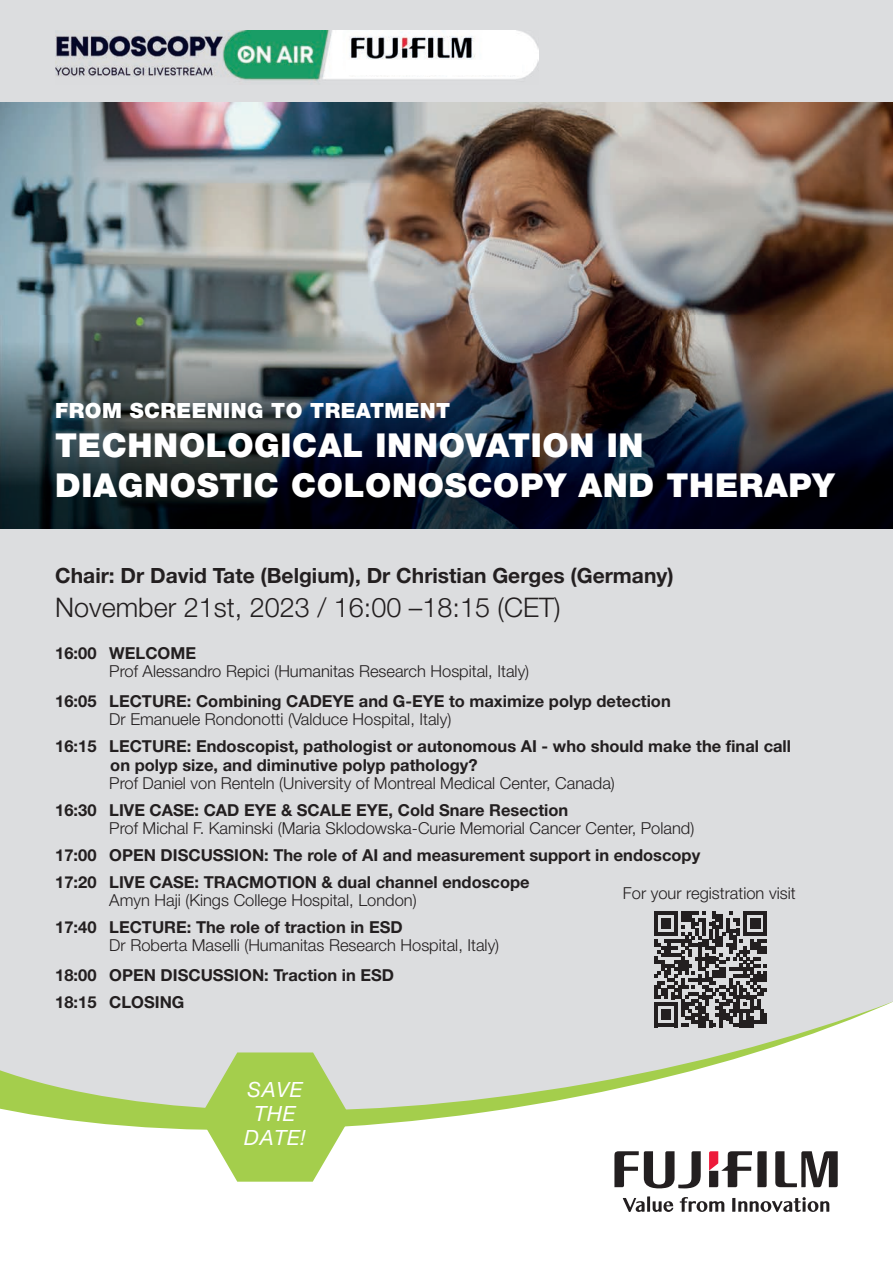
<style>
.page{position:relative;width:893px;height:1263px;background:#fff}
.page>*{position:absolute;margin:0;border:0;box-sizing:border-box;transform-origin:0 0}
.t1{font:900 33px/39.6px "Helvetica Neue LT Pro";letter-spacing:.02em;color:#fff}
.t2{font:300 27px "Helvetica Neue LT Pro";color:#231f20}
.t3{font:700 21px "Helvetica Neue LT Pro";color:#231f20}
.t4{font:900 21px "Helvetica Neue LT Pro";letter-spacing:.02em;color:#fff}
.t5{font:italic 21px/24px "Helvetica Neue LT Pro";letter-spacing:.03em;color:#fff;text-align:center}
.t6{font:700 16.5px/27px "Helvetica Neue LT Pro";color:#231f20}
.t7{font:300 16.5px "Helvetica Neue LT Pro";color:#231f20}
</style>
<div class="page">
<div style="left:0;top:0;width:893px;height:1256px;background:#dcdddf"></div>
<img style="left:0;top:103px;width:893px;height:425px">
<svg style="left:0;top:1001px;width:893px;height:255px;fill:#fff"></svg>
<svg style="left:775px;top:1151px;width:63px;height:36px"></svg>
<svg style="left:614px;top:1151px;width:87px;height:38px"></svg>
<svg style="left:709px;top:1151px;width:58px;height:36px"></svg>
<svg style="left:623px;top:1196px;width:50px;height:16px"></svg>
<svg style="left:680px;top:1197px;width:44px;height:15px"></svg>
<svg style="left:732px;top:1197px;width:97px;height:15px"></svg>
<svg style="left:200px;top:1052px;width:150px;height:130px"></svg>
<img style="left:55px;top:31px;width:484px;height:50px">
<div style="left:346px;top:61px;width:175px;height:14px;background:#fff"></div>
<svg style="left:654px;top:911px;width:113px;height:116px"></svg>
<p class="t4" style="left:55px;top:397px;width:397px">FROM SCREENING TO TREATMENT</p>
<h1 class="t1" style="left:55px;top:425px;width:781px">TECHNOLOGICAL INNOVATION IN<br>DIAGNOSTIC COLONOSCOPY AND THERAPY</h1>
<p class="t3" style="left:55px;top:562px;width:620px">Chair: Dr David Tate (Belgium), Dr Christian Gerges (Germany)</p>
<h2 class="t2" style="left:55px;top:591px;width:507px">November 21st, 2023 / 16:00 –18:15 (CET)</h2>
<p class="t6" style="left:55px;top:639px;width:142px">16:00 WELCOME</p>
<p class="t7" style="left:109px;top:660px;width:421px">Prof Alessandro Repici (Humanitas Research Hospital, Italy)</p>
<p class="t6" style="left:55px;top:687px;width:617px">16:05 LECTURE: Combining CADEYE and G-EYE to maximize polyp detection</p>
<p class="t7" style="left:109px;top:708px;width:344px">Dr Emanuele Rondonotti (Valduce Hospital, Italy)</p>
<p class="t6" style="left:110px;top:735px;width:682px;line-height:19.5px;text-indent:-55px">16:15 LECTURE: Endoscopist, pathologist or autonomous AI - who should make the final call on polyp size, and diminutive polyp pathology?</p>
<p class="t7" style="left:109px;top:773px;width:507px">Prof Daniel von Renteln (University of Montreal Medical Center, Canada)</p>
<p class="t6" style="left:55px;top:796px;width:515px">16:30 LIVE CASE: CAD EYE &amp; SCALE EYE, Cold Snare Resection</p>
<p class="t7" style="left:109px;top:818px;width:587px">Prof Michal F. Kaminski (Maria Sklodowska-Curie Memorial Cancer Center, Poland)</p>
<p class="t6" style="left:55px;top:841px;width:647px">17:00 OPEN DISCUSSION: The role of AI and measurement support in endoscopy<br>17:20 LIVE CASE: TRACMOTION &amp; dual channel endoscope</p>
<p class="t7" style="left:109px;top:890px;width:309px">Amyn Haji (Kings College Hospital, London)</p>
<p class="t6" style="left:55px;top:913px;width:349px">17:40 LECTURE: The role of traction in ESD</p>
<p class="t7" style="left:109px;top:935px;width:391px">Dr Roberta Maselli (Humanitas Research Hospital, Italy)</p>
<p class="t6" style="left:55px;top:961px;width:340px">18:00 OPEN DISCUSSION: Traction in ESD<br>18:15 CLOSING</p>
<p class="t7" style="left:623px;top:883px;width:174px">For your registration visit</p>
<p class="t5" style="left:244px;top:1077px;width:63px">SAVE<br>THE<br>DATE!</p>
</div>
